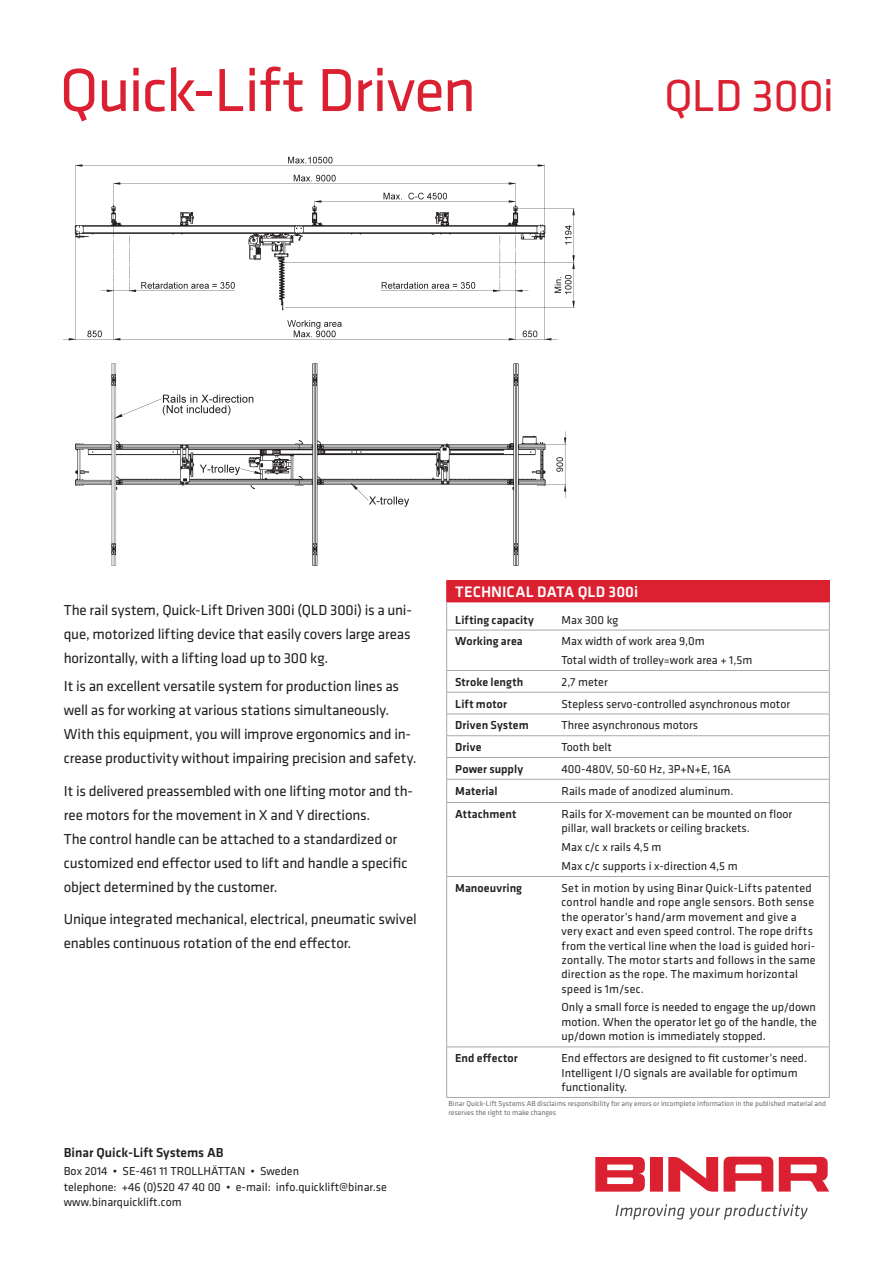
<style>
.page{position:relative;width:893px;height:1263px;background:#fff}
.page>*{position:absolute;margin:0;border:0;box-sizing:border-box;transform-origin:0 0}
.Title_Product_Page2{font:63px "Klavika";letter-spacing:-.025em;color:#da2031}
.Title_Product_Page2-2{font:46.5px "Klavika";letter-spacing:-.02em;color:#da2031}
.Table_Title{font:500 15.75px "Klavika";letter-spacing:.005em;color:#fff}
.Teaser_Page1{font:15px/24px "Klavika";letter-spacing:-.01em;color:#231f20}
.Address_Head{font:500 13.5px "Klavika";color:#231f20}
.Table_Data{font:12px/14.4px "Klavika";color:#231f20}
.Table_Item{font:500 12px "Klavika";letter-spacing:.005em;color:#231f20}
.Address_Body{font:12px "Klavika";color:#231f20}
.Version{font:7.5px "Klavika";color:#6c6d70}
</style>
<div class="page">
<div style="left:650px;top:1157px;width:13px;height:34px;background:#da2031"></div>
<svg style="left:724px;top:1157px;width:49px;height:34px"></svg>
<svg style="left:668px;top:1157px;width:50px;height:34px"></svg>
<svg style="left:595px;top:1157px;width:50px;height:34px"></svg>
<svg style="left:779px;top:1157px;width:50px;height:34px"></svg>
<svg style="left:616px;top:1204px;width:191px;height:15px"></svg>
<img style="left:63px;top:156px;width:512px;height:185px">
<img style="left:75px;top:363px;width:492px;height:203px">
<div style="left:447px;top:581px;width:382px;height:21px;background:#da2031"></div>
<hr style="left:446px;top:580px;width:107px;height:1px;background:#da2031">
<hr style="left:553px;top:580px;width:277px;height:1px;background:#da2031">
<hr style="left:446px;top:602px;width:107px;height:1px;background:#da2031">
<hr style="left:553px;top:602px;width:277px;height:1px;background:#da2031">
<svg style="left:829px;top:581px;width:1px;height:49px"></svg>
<hr style="left:829px;top:1047px;width:1px;height:50px;background:#a8a9ad">
<svg style="left:446px;top:581px;width:1px;height:49px"></svg>
<hr style="left:446px;top:630px;width:107px;height:1px;background:#a8a9ad">
<hr style="left:446px;top:630px;width:1px;height:40px;background:#a8a9ad">
<hr style="left:553px;top:630px;width:277px;height:1px;background:#a8a9ad">
<hr style="left:829px;top:630px;width:1px;height:40px;background:#a8a9ad">
<hr style="left:446px;top:670px;width:107px;height:1px;background:#a8a9ad">
<hr style="left:553px;top:670px;width:277px;height:1px;background:#a8a9ad">
<hr style="left:446px;top:692px;width:107px;height:1px;background:#a8a9ad">
<hr style="left:553px;top:692px;width:277px;height:1px;background:#a8a9ad">
<hr style="left:446px;top:714px;width:107px;height:1px;background:#a8a9ad">
<hr style="left:553px;top:714px;width:277px;height:1px;background:#a8a9ad">
<hr style="left:446px;top:735px;width:107px;height:1px;background:#a8a9ad">
<hr style="left:553px;top:735px;width:277px;height:1px;background:#a8a9ad">
<hr style="left:446px;top:757px;width:107px;height:1px;background:#a8a9ad">
<hr style="left:553px;top:757px;width:277px;height:1px;background:#a8a9ad">
<hr style="left:446px;top:779px;width:107px;height:1px;background:#a8a9ad">
<svg style="left:446px;top:671px;width:1px;height:131px"></svg>
<hr style="left:553px;top:779px;width:277px;height:1px;background:#a8a9ad">
<svg style="left:829px;top:671px;width:1px;height:131px"></svg>
<hr style="left:446px;top:802px;width:107px;height:1px;background:#a8a9ad">
<hr style="left:446px;top:803px;width:1px;height:73px;background:#a8a9ad">
<hr style="left:553px;top:802px;width:277px;height:1px;background:#a8a9ad">
<hr style="left:829px;top:803px;width:1px;height:73px;background:#a8a9ad">
<hr style="left:446px;top:876px;width:107px;height:1px;background:#a8a9ad">
<hr style="left:446px;top:877px;width:1px;height:170px;background:#a8a9ad">
<hr style="left:553px;top:876px;width:277px;height:1px;background:#a8a9ad">
<hr style="left:829px;top:877px;width:1px;height:170px;background:#a8a9ad">
<hr style="left:446px;top:1047px;width:107px;height:1px;background:#a8a9ad">
<hr style="left:446px;top:1047px;width:1px;height:50px;background:#a8a9ad">
<hr style="left:553px;top:1047px;width:277px;height:1px;background:#a8a9ad">
<hr style="left:446px;top:1097px;width:107px;height:1px;background:#a8a9ad">
<hr style="left:553px;top:1097px;width:277px;height:1px;background:#a8a9ad">
<p class="Title_Product_Page2" style="left:60px;top:56px;width:418px">Quick-Lift Driven</p>
<p class="Title_Product_Page2-2" style="left:664px;top:70px;width:172px">QLD 300i</p>
<p class="Teaser_Page1" style="left:64px;top:598px;width:350px;text-align:justify">The rail system, Quick-Lift Driven 300i (QLD 300i) is a uni&shy;que, motorized lifting device that easily covers large areas horizontally, with a lifting load up to 300 kg.</p>
<p class="Teaser_Page1" style="left:64px;top:675px;width:354px">It is an excellent versatile system for production lines as well as for working at various stations simultaneously.<br>With this equipment, you will improve ergonomics and in&shy;crease productivity without impairing precision and safety.</p>
<p class="Teaser_Page1" style="left:64px;top:779px;width:351px">It is delivered preassembled with one lifting motor and th&shy;ree motors for the movement in X and Y directions.</p>
<p class="Teaser_Page1" style="left:64px;top:827px;width:345px">The control handle can be attached to a standardized or customized end effector used to lift and handle a specific object determined by the customer.</p>
<p class="Teaser_Page1" style="left:64px;top:908px;width:354px">Unique integrated mechanical, electrical, pneumatic swivel enables continuous rotation of the end effector.</p>
<p class="Address_Head" style="left:64px;top:1145px;width:161px">Binar Quick-Lift Systems AB</p>
<p class="Address_Body" style="left:64px;top:1165px;width:237px">Box 2014 • SE-461 11 TROLLHÄTTAN • Sweden</p>
<p class="Address_Body" style="left:64px;top:1180px;width:324px">telephone: +46 (0)520 47 40 00 • e-mail: info.quicklift@binar.se</p>
<p class="Address_Body" style="left:64px;top:1195px;width:119px">www.binarquicklift.com</p>
<p class="Table_Title" style="left:455px;top:583px;width:185px">TECHNICAL DATA QLD 300i</p>
<p class="Table_Item" style="left:455px;top:613px;width:80px">Lifting capacity</p>
<p class="Table_Data" style="left:561px;top:613px;width:58px">Max 300 kg</p>
<p class="Table_Item" style="left:455px;top:635px;width:69px">Working area</p>
<p class="Table_Data" style="left:561px;top:634px;width:145px">Max width of work area 9,0m</p>
<p class="Table_Data" style="left:561px;top:653px;width:192px">Total width of trolley=work area + 1,5m</p>
<p class="Table_Item" style="left:455px;top:675px;width:70px">Stroke length</p>
<p class="Table_Data" style="left:561px;top:675px;width:48px">2,7 meter</p>
<p class="Table_Item" style="left:455px;top:697px;width:53px">Lift motor</p>
<p class="Table_Data" style="left:561px;top:697px;width:230px">Stepless servo-controlled asynchronous motor</p>
<p class="Table_Item" style="left:455px;top:719px;width:75px">Driven System</p>
<p class="Table_Data" style="left:561px;top:718px;width:138px">Three asynchronous motors</p>
<p class="Table_Item" style="left:455px;top:741px;width:28px">Drive</p>
<p class="Table_Data" style="left:561px;top:740px;width:52px">Tooth belt</p>
<p class="Table_Item" style="left:455px;top:762px;width:69px">Power supply</p>
<p class="Table_Data" style="left:561px;top:762px;width:171px">400-480V, 50-60 Hz, 3P+N+E, 16A</p>
<p class="Table_Item" style="left:455px;top:784px;width:44px">Material</p>
<p class="Table_Data" style="left:561px;top:784px;width:174px">Rails made of anodized aluminum.</p>
<p class="Table_Item" style="left:455px;top:807px;width:63px">Attachment</p>
<p class="Table_Data" style="left:561px;top:807px;width:232px">Rails for X-movement can be mounted on floor pillar, wall brackets or ceiling brackets.</p>
<p class="Table_Data" style="left:561px;top:840px;width:101px">Max c/c x rails 4,5 m</p>
<p class="Table_Data" style="left:561px;top:859px;width:178px">Max c/c supports i x-direction 4,5 m</p>
<p class="Table_Item" style="left:455px;top:881px;width:68px">Manoeuvring</p>
<p class="Table_Data" style="left:561px;top:881px;width:256px">Set in motion by using Binar Quick-Lifts patented control handle and rope angle sensors. Both sense the operator’s hand/arm movement and give a very exact and even speed control. The rope drifts from the vertical line when the load is guided hori&shy;zontally. The motor starts and follows in the same direction as the rope. The maximum horizontal speed is 1m/sec.</p>
<p class="Table_Data" style="left:561px;top:1000px;width:257px;text-align:justify">Only a small force is needed to engage the up/down motion. When the operator let go of the handle, the up/down motion is immediately stopped.</p>
<p class="Table_Item" style="left:455px;top:1052px;width:64px">End effector</p>
<p class="Table_Data" style="left:561px;top:1051px;width:247px">End effectors are designed to fit customer’s need.<br>Intelligent I/O signals are available for optimum</p>
<p class="Table_Data" style="left:561px;top:1080px;width:67px">functionality.</p>
<p class="Version" style="left:449px;top:1099px;width:379px">Binar Quick-Lift Systems AB disclaims responsibility for any errors or incomplete information in the published material and</p>
<p class="Version" style="left:449px;top:1108px;width:109px">reserves the right to make changes</p>
</div>
